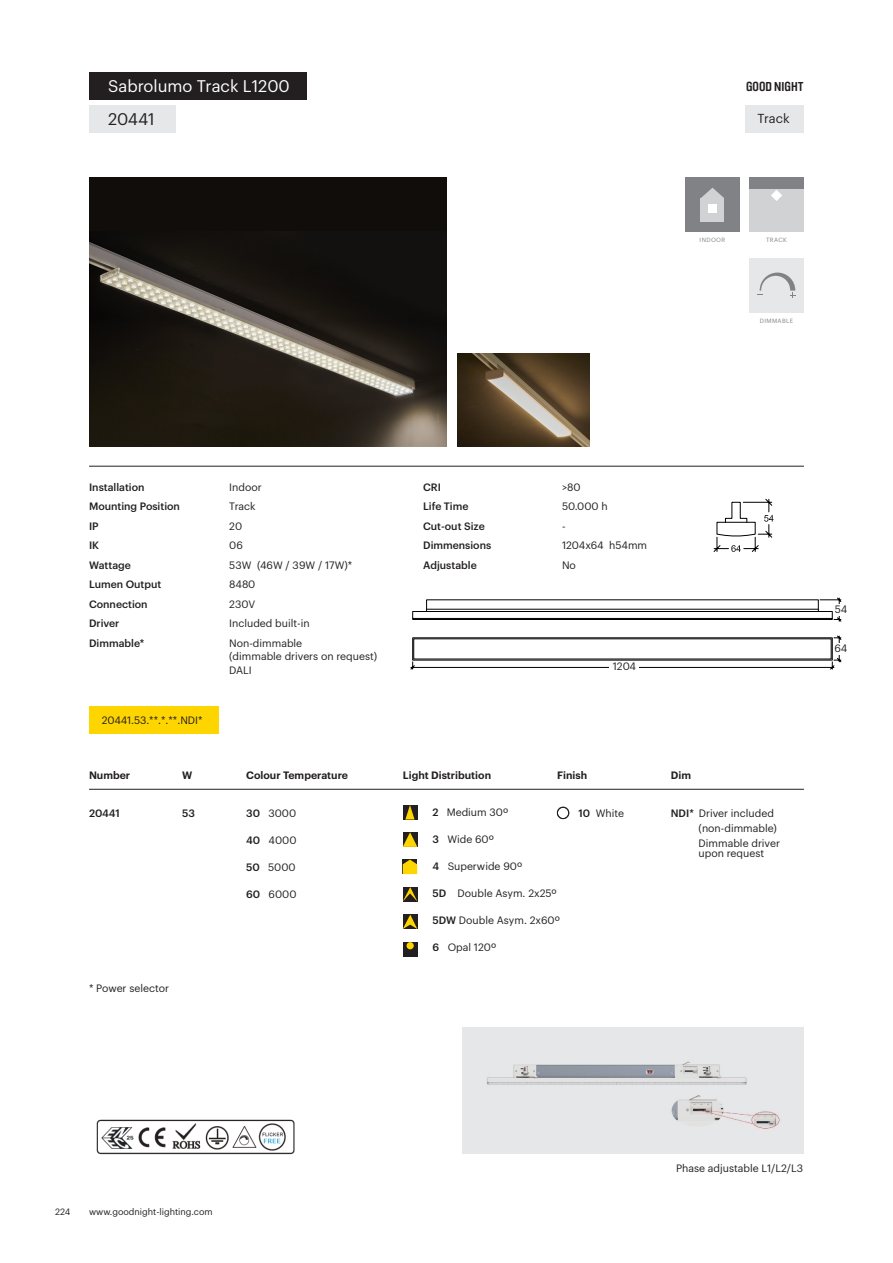
<style>
.page{position:relative;width:893px;height:1263px;background:#fff}
.page>*{position:absolute;margin:0;border:0;box-sizing:border-box;transform-origin:0 0}
.t1{font:16.5px "Graphik";color:#fff}
.t2{font:16.5px "Graphik";letter-spacing:-.01em;color:#231f20}
.t3{font:700 12.9px "Brauer Neue Std";color:#231f20}
.t4{font:12.75px "Graphik";letter-spacing:-.005em;color:#231f20}
.t5{font:10.5px/15px "Graphik";color:#231f20;text-align:right}
.t6{font:500 10.5px "Graphik";color:#231f20}
.t7{font:600 10.5px "Graphik";color:#231f20}
.t8{font:9px "Graphik";color:#231f20}
.LEYENDAS_ÍCONOS{font:6px "Graphik";letter-spacing:.07em;color:#808285}
.s1{font-weight:500}
</style>
<div class="page">
<div style="left:89px;top:706px;width:130px;height:28px;background:#ffd500"></div>
<hr style="left:89px;top:789px;width:715px;height:1px;background:#231f20">
<div style="left:557px;top:807px;width:12px;height:12px;border:1px solid #231f20;border-radius:50%"></div>
<div style="left:89px;top:72px;width:218px;height:28px;background:#231f20"></div>
<div style="left:89px;top:105px;width:86px;height:27px;background:#e6e7e9"></div>
<div style="left:89px;top:177px;width:357px;height:269px;background:#110d0a"></div>
<img style="left:89px;top:242px;width:357px;height:204px">
<hr style="left:89px;top:466px;width:715px;height:1px;background:#231f20">
<div style="left:745px;top:105px;width:58px;height:27px;background:#e6e7e9"></div>
<div style="left:685px;top:177px;width:55px;height:55px;background:#808285"></div>
<div style="left:701px;top:198px;width:23px;height:23px;background:#d1d2d4"></div>
<svg style="left:701px;top:188px;width:23px;height:10px"></svg>
<div style="left:708px;top:204px;width:8px;height:8px;background:#fff"></div>
<div style="left:749px;top:177px;width:55px;height:55px;background:#808285"></div>
<div style="left:749px;top:190px;width:55px;height:42px;background:#d1d2d4"></div>
<svg style="left:771px;top:190px;width:11px;height:11px"></svg>
<svg style="left:403px;top:832px;width:14px;height:15px"></svg>
<div style="left:403px;top:805px;width:14px;height:14px;background:#231f20"></div>
<svg style="left:405px;top:805px;width:10px;height:14px"></svg>
<svg style="left:403px;top:859px;width:14px;height:15px"></svg>
<div style="left:403px;top:942px;width:14px;height:14px;background:#231f20"></div>
<div style="left:407px;top:942px;width:7px;height:7px;background:#ffd500;border-radius:50%"></div>
<svg style="left:403px;top:887px;width:14px;height:14px"></svg>
<div style="left:403px;top:914px;width:14px;height:15px;background:#231f20"></div>
<svg style="left:403px;top:915px;width:14px;height:14px"></svg>
<div style="left:462px;top:1027px;width:342px;height:127px;background:#e6e7e9"></div>
<img style="left:457px;top:353px;width:132px;height:93px">
<div style="left:749px;top:258px;width:55px;height:54px;background:#e6e7e9"></div>
<svg style="left:758px;top:273px;width:37px;height:25px"></svg>
<img style="left:96px;top:1119px;width:199px;height:36px">
<div style="left:413px;top:611px;width:419px;height:7px;border:1px solid #000"></div>
<div style="left:413px;top:618px;width:419px;height:1px;border:1px solid #000"></div>
<hr style="left:427px;top:609px;width:391px;height:1px;background:#000">
<svg style="left:411px;top:636px;width:431px;height:33px"></svg>
<svg style="left:820px;top:598px;width:22px;height:23px"></svg>
<svg style="left:714px;top:499px;width:59px;height:53px"></svg>
<div style="left:609px;top:662px;width:30px;height:11px;background:#fff"></div>
<div style="left:834px;top:643px;width:14px;height:12px;background:#fff"></div>
<div style="left:834px;top:604px;width:14px;height:12px;background:#fff"></div>
<p class="t1" style="left:108px;top:74px;width:183px">Sabrolumo Track L1200</p>
<p class="t2" style="left:108px;top:106px;width:48px">20441</p>
<p class="t3" style="left:746px;top:79px;width:59px">GOOD NIGHT</p>
<p class="t4" style="left:758px;top:109px;width:34px">Track</p>
<p class="LEYENDAS_ÍCONOS" style="left:700px;top:235px;width:27px">INDOOR</p>
<p class="LEYENDAS_ÍCONOS" style="left:766px;top:235px;width:22px">TRACK</p>
<p class="LEYENDAS_ÍCONOS" style="left:760px;top:316px;width:35px">DIMMABLE</p>
<p class="t6" style="left:89px;top:479px;width:57px">Installation</p>
<p class="t6" style="left:89px;top:498px;width:92px">Mounting Position</p>
<p class="t6" style="left:89px;top:518px;width:11px">IP</p>
<p class="t6" style="left:89px;top:537px;width:12px">IK</p>
<p class="t6" style="left:89px;top:557px;width:43px">Wattage</p>
<p class="t6" style="left:89px;top:576px;width:74px">Lumen Output</p>
<p class="t6" style="left:89px;top:596px;width:60px">Connection</p>
<p class="t6" style="left:89px;top:615px;width:32px">Driver</p>
<p class="t6" style="left:89px;top:635px;width:57px">Dimmable*</p>
<p class="t5" style="left:102px;top:712px;width:102px">20441.53.**.*.**.NDI*</p>
<p class="t5" style="left:229px;top:478px;width:34px">Indoor</p>
<p class="t5" style="left:229px;top:498px;width:28px">Track</p>
<p class="t5" style="left:229px;top:517px;width:14px">20</p>
<p class="t5" style="left:229px;top:537px;width:15px">06</p>
<p class="t5" style="left:229px;top:556px;width:125px">53W (46W / 39W / 17W)*</p>
<p class="t5" style="left:229px;top:576px;width:28px">8480</p>
<p class="t5" style="left:229px;top:595px;width:28px">230V</p>
<p class="t5" style="left:229px;top:615px;width:82px">Included built-in</p>
<p class="t5" style="left:229px;top:634px;width:75px">Non-dimmable</p>
<p class="t5" style="left:229px;top:648px;width:149px">(dimmable drivers on request)</p>
<p class="t5" style="left:229px;top:661px;width:24px">DALI</p>
<p class="t6" style="left:423px;top:479px;width:19px">CRI</p>
<p class="t6" style="left:423px;top:498px;width:47px">Life Time</p>
<p class="t6" style="left:423px;top:518px;width:63px">Cut-out Size</p>
<p class="t6" style="left:423px;top:537px;width:70px">Dimmensions</p>
<p class="t6" style="left:423px;top:557px;width:55px">Adjustable</p>
<p class="t5" style="left:562px;top:478px;width:20px">&gt;80</p>
<p class="t5" style="left:562px;top:498px;width:47px">50.000 h</p>
<p class="t5" style="left:562px;top:517px;width:5px">-</p>
<p class="t5" style="left:562px;top:537px;width:87px">1204x64 h54mm</p>
<p class="t5" style="left:562px;top:556px;width:15px">No</p>
<p class="t5" style="left:613px;top:658px;width:25px">1204</p>
<p class="t7" style="left:89px;top:767px;width:43px">Number</p>
<p class="t7" style="left:182px;top:767px;width:12px">W</p>
<p class="t7" style="left:246px;top:767px;width:103px">Colour Temperature</p>
<p class="t7" style="left:403px;top:767px;width:90px">Light Distribution</p>
<p class="t7" style="left:557px;top:767px;width:31px">Finish</p>
<p class="t6" style="left:89px;top:805px;width:32px">20441</p>
<p class="t6" style="left:182px;top:805px;width:14px">53</p>
<p class="t5" style="left:246px;top:805px;width:52px"><span class="s1">30</span> 3000</p>
<p class="t5" style="left:246px;top:832px;width:52px"><span class="s1">40</span> 4000</p>
<p class="t5" style="left:246px;top:859px;width:51px"><span class="s1">50</span> 5000</p>
<p class="t5" style="left:246px;top:886px;width:52px"><span class="s1">60</span> 6000</p>
<p class="t5" style="left:433px;top:804px;width:77px"><span class="s1">2</span> Medium 30º</p>
<p class="t5" style="left:433px;top:831px;width:63px"><span class="s1">3</span> Wide 60º</p>
<p class="t5" style="left:433px;top:858px;width:91px"><span class="s1">4</span> Superwide 90º</p>
<p class="t5" style="left:433px;top:885px;width:126px"><span class="s1">5D</span> Double Asym. 2x25º</p>
<p class="t5" style="left:433px;top:912px;width:129px"><span class="s1">5DW</span> Double Asym. 2x60º</p>
<p class="t5" style="left:433px;top:939px;width:65px"><span class="s1">6</span> Opal 120º</p>
<p class="t5" style="left:578px;top:804px;width:47px"><span class="s1">10</span> White</p>
<p class="t5" style="left:89px;top:979px;width:81px">* Power selector</p>
<p class="t7" style="left:671px;top:767px;width:22px">Dim</p>
<p class="t5" style="left:671px;top:804px;width:108px"><span class="s1">NDI*</span> Driver included (non-dimmable)</p>
<p class="t5" style="left:699px;top:837px;width:83px;line-height:10.5px;text-align:left">Dimmable driver upon request</p>
<p class="t5" style="left:835px;top:600px;width:14px">54</p>
<p class="t5" style="left:834px;top:640px;width:14px">64</p>
<p class="t8" style="left:55px;top:1205px;width:17px">224</p>
<p class="t8" style="left:89px;top:1205px;width:125px">www.goodnight-lighting.com</p>
<p class="t5" style="left:676px;top:1160px;width:129px">Phase adjustable L1/L2/L3</p>
</div>
